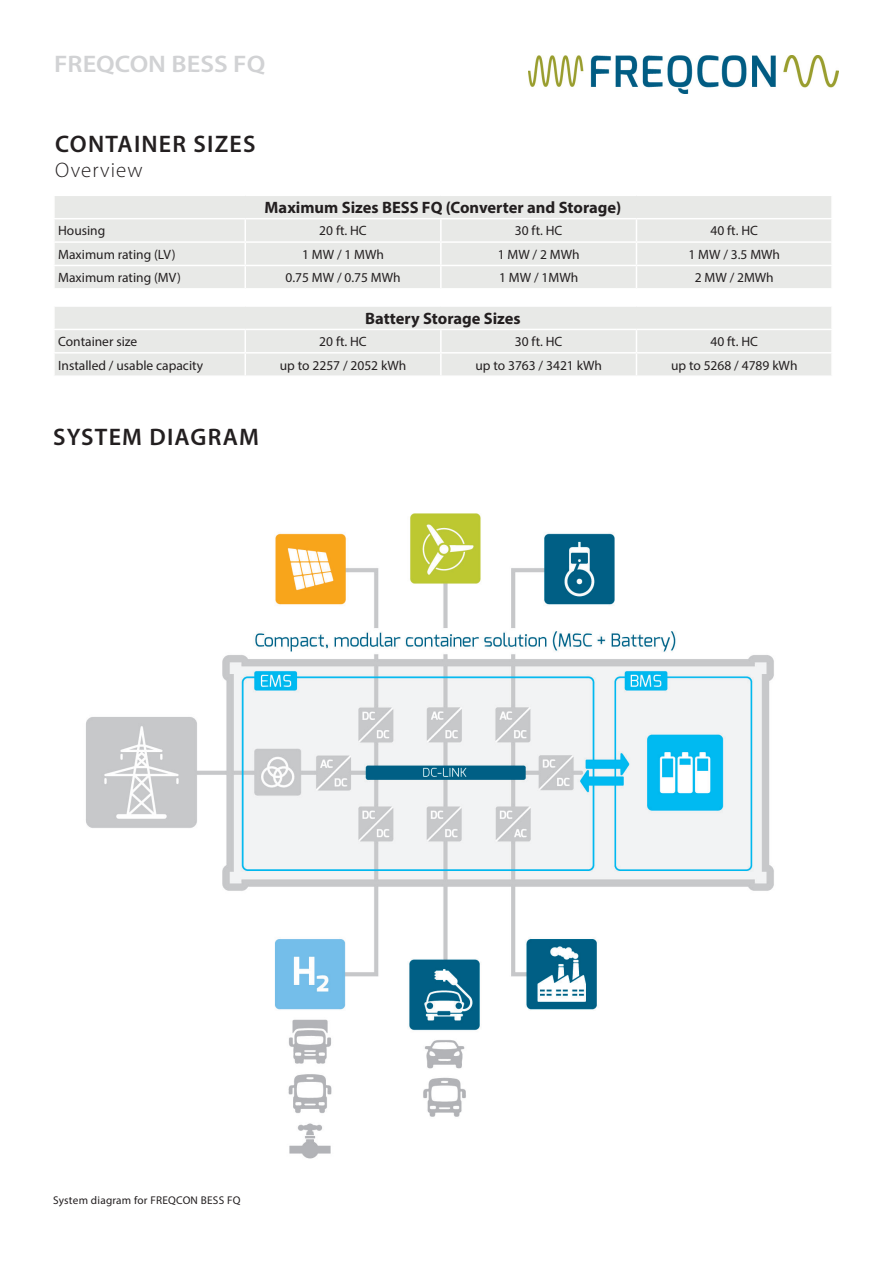
<style>
.page{position:relative;width:893px;height:1263px;background:#fff}
.page>*{position:absolute;margin:0;border:0;box-sizing:border-box;transform-origin:0 0}
.Überschrift_2{font:600 24px "Myriad Pro";letter-spacing:.05em;color:#231f20}
.Kopfzeile_1{font:600 24px "Myriad Pro";color:#d1d2d4;scale:1.1 1}
.Überschrift_2-2{font:300 21px "Myriad Pro";letter-spacing:.05em;color:#231f20}
.Boxtext_Überschrift{font:700 16.5px "Myriad Pro";color:#231f20}
.Tabellentext_1_mitti{font:13.5px "Myriad Pro";color:#231f20}
.Body_Text_1__Block{font:11.25px "Myriad Pro";letter-spacing:.02em;color:#231f20}
</style>
<div class="page">
<img style="left:528px;top:55px;width:310px;height:38px">
<div style="left:55px;top:196px;width:776px;height:92px;background:#e8e9e7"></div>
<hr style="left:53px;top:218px;width:192px;height:1px;background:#fff">
<hr style="left:245px;top:218px;width:196px;height:1px;background:#fff">
<hr style="left:441px;top:218px;width:195px;height:1px;background:#fff">
<hr style="left:636px;top:218px;width:197px;height:1px;background:#fff">
<hr style="left:53px;top:241px;width:192px;height:2px;background:#fff">
<hr style="left:245px;top:241px;width:196px;height:2px;background:#fff">
<hr style="left:441px;top:241px;width:195px;height:2px;background:#fff">
<hr style="left:636px;top:241px;width:197px;height:2px;background:#fff">
<hr style="left:53px;top:265px;width:192px;height:1px;background:#fff">
<hr style="left:245px;top:265px;width:196px;height:1px;background:#fff">
<hr style="left:441px;top:265px;width:195px;height:1px;background:#fff">
<hr style="left:636px;top:265px;width:197px;height:1px;background:#fff">
<hr style="left:244px;top:219px;width:2px;height:22px;background:#fff">
<hr style="left:440px;top:219px;width:2px;height:22px;background:#fff">
<hr style="left:244px;top:243px;width:2px;height:22px;background:#fff">
<hr style="left:440px;top:243px;width:2px;height:22px;background:#fff">
<hr style="left:244px;top:266px;width:2px;height:22px;background:#fff">
<hr style="left:440px;top:266px;width:2px;height:22px;background:#fff">
<svg style="left:636px;top:219px;width:1px;height:69px"></svg>
<div style="left:55px;top:307px;width:776px;height:68px;background:#e8e9e7"></div>
<hr style="left:53px;top:329px;width:192px;height:1px;background:#fff">
<hr style="left:245px;top:329px;width:196px;height:1px;background:#fff">
<hr style="left:441px;top:329px;width:195px;height:1px;background:#fff">
<hr style="left:636px;top:329px;width:197px;height:1px;background:#fff">
<hr style="left:53px;top:352px;width:192px;height:2px;background:#fff">
<hr style="left:245px;top:352px;width:196px;height:2px;background:#fff">
<hr style="left:441px;top:352px;width:195px;height:2px;background:#fff">
<hr style="left:636px;top:352px;width:197px;height:2px;background:#fff">
<hr style="left:244px;top:330px;width:2px;height:22px;background:#fff">
<hr style="left:440px;top:330px;width:2px;height:22px;background:#fff">
<hr style="left:244px;top:354px;width:2px;height:21px;background:#fff">
<hr style="left:440px;top:354px;width:2px;height:21px;background:#fff">
<svg style="left:636px;top:330px;width:1px;height:45px"></svg>
<img style="left:86px;top:513px;width:688px;height:646px">
<p class="Kopfzeile_1" style="left:54px;top:49px;width:193px">FREQCON BESS FQ</p>
<p class="Überschrift_2" style="left:55px;top:128px;width:202px">CONTAINER SIZES</p>
<p class="Überschrift_2-2" style="left:55px;top:157px;width:89px">Overview</p>
<p class="Boxtext_Überschrift" style="left:265px;top:197px;width:358px">Maximum Sizes BESS FQ (Converter and Storage)</p>
<p class="Tabellentext_1_mitti" style="left:58px;top:223px;width:49px">Housing</p>
<p class="Tabellentext_1_mitti" style="left:319px;top:223px;width:49px">20 ft. HC</p>
<p class="Tabellentext_1_mitti" style="left:515px;top:223px;width:49px">30 ft. HC</p>
<p class="Tabellentext_1_mitti" style="left:710px;top:223px;width:49px">40 ft. HC</p>
<p class="Tabellentext_1_mitti" style="left:58px;top:246px;width:119px">Maximum rating (LV)</p>
<p class="Tabellentext_1_mitti" style="left:302px;top:246px;width:83px">1 MW / 1 MWh</p>
<p class="Tabellentext_1_mitti" style="left:498px;top:246px;width:83px">1 MW / 2 MWh</p>
<p class="Tabellentext_1_mitti" style="left:688px;top:246px;width:93px">1 MW / 3.5 MWh</p>
<p class="Tabellentext_1_mitti" style="left:58px;top:269px;width:124px">Maximum rating (MV)</p>
<p class="Tabellentext_1_mitti" style="left:285px;top:269px;width:117px">0.75 MW / 0.75 MWh</p>
<p class="Tabellentext_1_mitti" style="left:499px;top:269px;width:81px">1 MW / 1MWh</p>
<p class="Tabellentext_1_mitti" style="left:695px;top:269px;width:81px">2 MW / 2MWh</p>
<p class="Boxtext_Überschrift" style="left:365px;top:308px;width:157px">Battery Storage Sizes</p>
<p class="Tabellentext_1_mitti" style="left:58px;top:333px;width:81px">Container size</p>
<p class="Tabellentext_1_mitti" style="left:319px;top:333px;width:49px">20 ft. HC</p>
<p class="Tabellentext_1_mitti" style="left:515px;top:333px;width:49px">30 ft. HC</p>
<p class="Tabellentext_1_mitti" style="left:710px;top:333px;width:49px">40 ft. HC</p>
<p class="Tabellentext_1_mitti" style="left:58px;top:357px;width:146px">Installed / usable capacity</p>
<p class="Tabellentext_1_mitti" style="left:280px;top:357px;width:128px">up to 2257 / 2052 kWh</p>
<p class="Tabellentext_1_mitti" style="left:475px;top:357px;width:128px">up to 3763 / 3421 kWh</p>
<p class="Tabellentext_1_mitti" style="left:671px;top:357px;width:128px">up to 5268 / 4789 kWh</p>
<p class="Überschrift_2" style="left:53px;top:421px;width:207px">SYSTEM DIAGRAM</p>
<p class="Body_Text_1__Block" style="left:53px;top:1193px;width:189px">System diagram for FREQCON BESS FQ</p>
</div>
